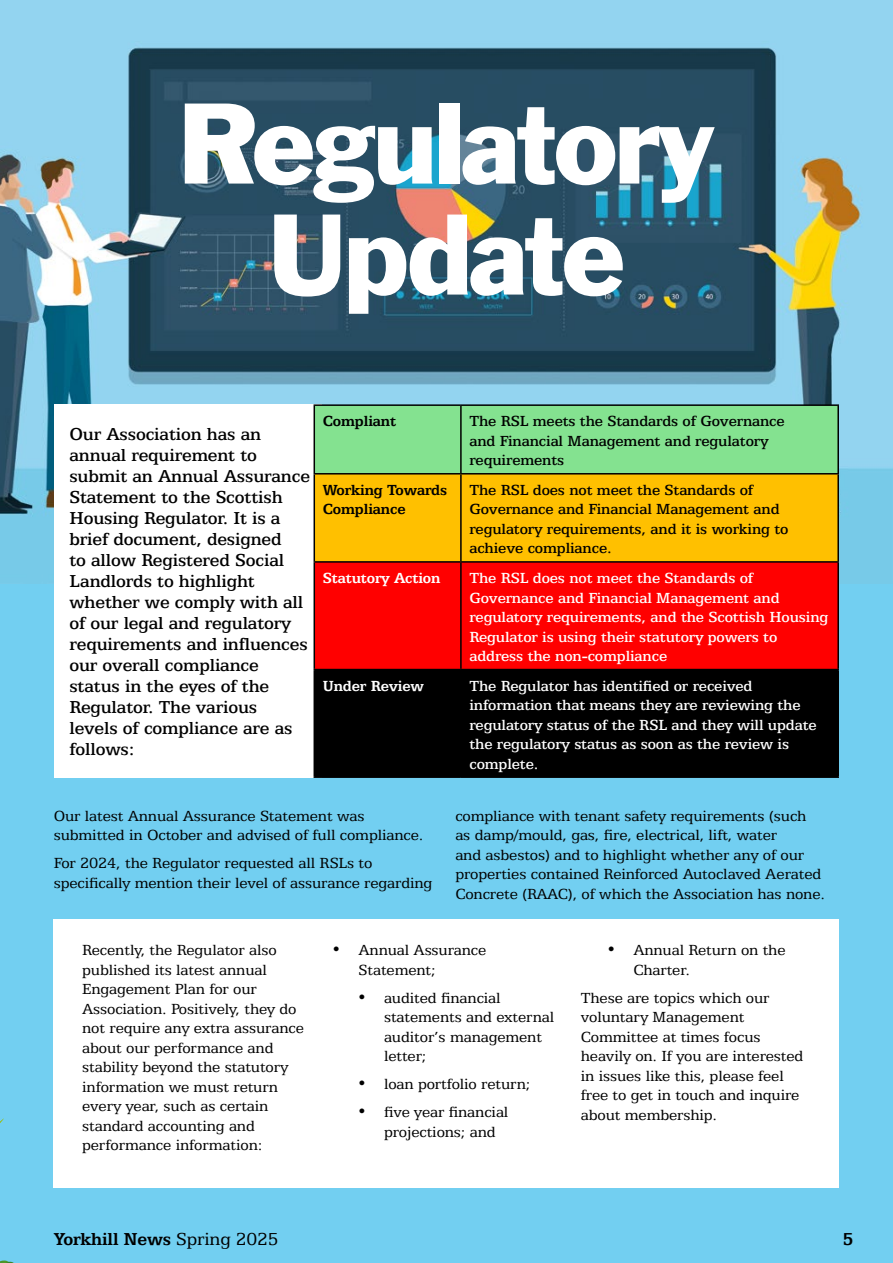
<style>
.page{position:relative;width:893px;height:1263px;background:#fff}
.page>*{position:absolute;margin:0;border:0;box-sizing:border-box;transform-origin:0 0}
.t1{font:105px/111px "Franklin Gothic BT";letter-spacing:-.03em;color:#fff;text-align:center}
.t2{font:500 19.5px/21px "Egyptian 505 BT";letter-spacing:-.01em;color:#000}
.t3{font:700 19.5px "Egyptian 505 BT";letter-spacing:-.01em;color:#000}
.t4{font:16.5px/19.5px "Egyptian 505 BT";letter-spacing:-.01em;color:#000}
.t5{font:500 16.5px/19.5px "Egyptian 505 BT";letter-spacing:-.01em;color:#fff}
.t6{font:500 16.5px/19.5px "Egyptian 505 BT";letter-spacing:-.01em;color:#000}
.t7{font:700 16.5px/19.5px "Egyptian 505 BT";letter-spacing:-.01em;color:#000}
.t8{font:700 16.5px "Egyptian 505 BT";letter-spacing:-.01em;color:#fff}
.s1{font-weight:400}
</style>
<div class="page">
<div style="left:0;top:468px;width:893px;height:795px;background:#72cff1"></div>
<svg style="left:0;top:1260px;width:14px;height:3px"></svg>
<img style="left:0;top:0;width:893px;height:517px">
<div style="left:54px;top:919px;width:785px;height:269px;background:#fff"></div>
<div style="left:54px;top:404px;width:268px;height:374px;background:#fff"></div>
<div style="left:315px;top:406px;width:522px;height:67px;background:#84e290"></div>
<div style="left:315px;top:474px;width:522px;height:87px;background:#ffc000"></div>
<div style="left:315px;top:563px;width:522px;height:106px;background:#f00"></div>
<div style="left:315px;top:670px;width:522px;height:106px;background:#000"></div>
<hr style="left:314px;top:404px;width:147px;height:2px;background:#000">
<hr style="left:314px;top:406px;width:1px;height:67px;background:#000">
<hr style="left:461px;top:404px;width:378px;height:2px;background:#000">
<hr style="left:460px;top:406px;width:2px;height:67px;background:#000">
<hr style="left:837px;top:406px;width:2px;height:67px;background:#000">
<hr style="left:314px;top:473px;width:147px;height:1px;background:#000">
<hr style="left:314px;top:474px;width:1px;height:87px;background:#000">
<hr style="left:461px;top:473px;width:378px;height:1px;background:#000">
<hr style="left:460px;top:474px;width:2px;height:87px;background:#000">
<hr style="left:837px;top:474px;width:2px;height:87px;background:#000">
<hr style="left:314px;top:561px;width:147px;height:2px;background:#000">
<hr style="left:314px;top:563px;width:1px;height:106px;background:#000">
<hr style="left:461px;top:561px;width:378px;height:2px;background:#000">
<hr style="left:460px;top:563px;width:2px;height:106px;background:#000">
<hr style="left:837px;top:563px;width:2px;height:106px;background:#000">
<hr style="left:314px;top:669px;width:147px;height:1px;background:#000">
<hr style="left:314px;top:670px;width:1px;height:106px;background:#000">
<hr style="left:461px;top:669px;width:378px;height:1px;background:#000">
<hr style="left:460px;top:670px;width:2px;height:106px;background:#000">
<hr style="left:837px;top:670px;width:2px;height:106px;background:#000">
<hr style="left:314px;top:776px;width:147px;height:2px;background:#000">
<hr style="left:461px;top:776px;width:378px;height:2px;background:#000">
<h1 class="t1" style="left:178px;top:90px;width:538px">Regulatory<br>Update</h1>
<p class="t7" style="left:323px;top:411px;width:75px">Compliant</p>
<p class="t6" style="left:469px;top:411px;width:317px">The RSL meets the Standards of Governance and Financial Management and regulatory requirements</p>
<p class="t7" style="left:323px;top:480px;width:126px">Working Towards<br>Compliance</p>
<p class="t6" style="left:469px;top:480px;width:321px">The RSL does not meet the Standards of Governance and Financial Management and regulatory requirements, and it is working to achieve compliance.</p>
<p class="t8" style="left:323px;top:568px;width:119px">Statutory Action</p>
<p class="t5" style="left:469px;top:568px;width:360px">The RSL does not meet the Standards of Governance and Financial Management and regulatory requirements, and the Scottish Housing Regulator is using their statutory powers to address the non-compliance</p>
<p class="t8" style="left:323px;top:676px;width:103px">Under Review</p>
<p class="t5" style="left:469px;top:675px;width:349px">The Regulator has identified or received information that means they are reviewing the regulatory status of the RSL and they will update the regulatory status as soon as the review is complete.</p>
<p class="t4" style="left:54px;top:806px;width:371px">Our latest Annual Assurance Statement was submitted in October and advised of full compliance.</p>
<p class="t4" style="left:54px;top:853px;width:380px">For 2024, the Regulator requested all RSLs to specifically mention their level of assurance regarding</p>
<p class="t2" style="left:69px;top:423px;width:242px">Our Association has an annual requirement to submit an Annual Assurance<br>Statement to the Scottish<br>Housing Regulator. It is a brief document, designed<br>to allow Registered Social<br>Landlords to highlight whether we comply with all of our legal and regulatory requirements and influences our overall compliance status in the eyes of the<br>Regulator. The various levels of compliance are as follows:</p>
<p class="t4" style="left:455px;top:806px;width:371px">compliance with tenant safety requirements (such as damp/mould, gas, fire, electrical, lift, water<br>and asbestos) and to highlight whether any of our properties contained Reinforced Autoclaved Aerated Concrete (RAAC), of which the Association has none.</p>
<p class="t4" style="left:82px;top:940px;width:223px">Recently, the Regulator also published its latest annual<br>Engagement Plan for our<br>Association. Positively, they do not require any extra assurance about our performance and stability beyond the statutory information we must return every year, such as certain standard accounting and performance information:</p>
<p class="t4" style="left:359px;top:940px;width:129px;text-indent:-27px">• Annual Assurance<br>Statement;</p>
<p class="t4" style="left:384px;top:987px;width:172px;text-indent:-27px">• audited financial statements and external auditor’s management letter;</p>
<p class="t4" style="left:357px;top:1074px;width:175px">• loan portfolio return;</p>
<p class="t4" style="left:384px;top:1102px;width:126px;text-indent:-27px">• five year financial projections; and</p>
<p class="t4" style="left:633px;top:940px;width:154px;text-indent:-27px">• Annual Return on the<br>Charter.</p>
<p class="t4" style="left:581px;top:987px;width:224px">These are topics which our voluntary Management<br>Committee at times focus heavily on. If you are interested in issues like this, please feel free to get in touch and inquire about membership.</p>
<p class="t3" style="left:54px;top:1227px;width:226px">Yorkhill News <span class="s1">Spring 2025</span></p>
<p class="t3" style="left:842px;top:1227px;width:13px">5</p>
</div>
